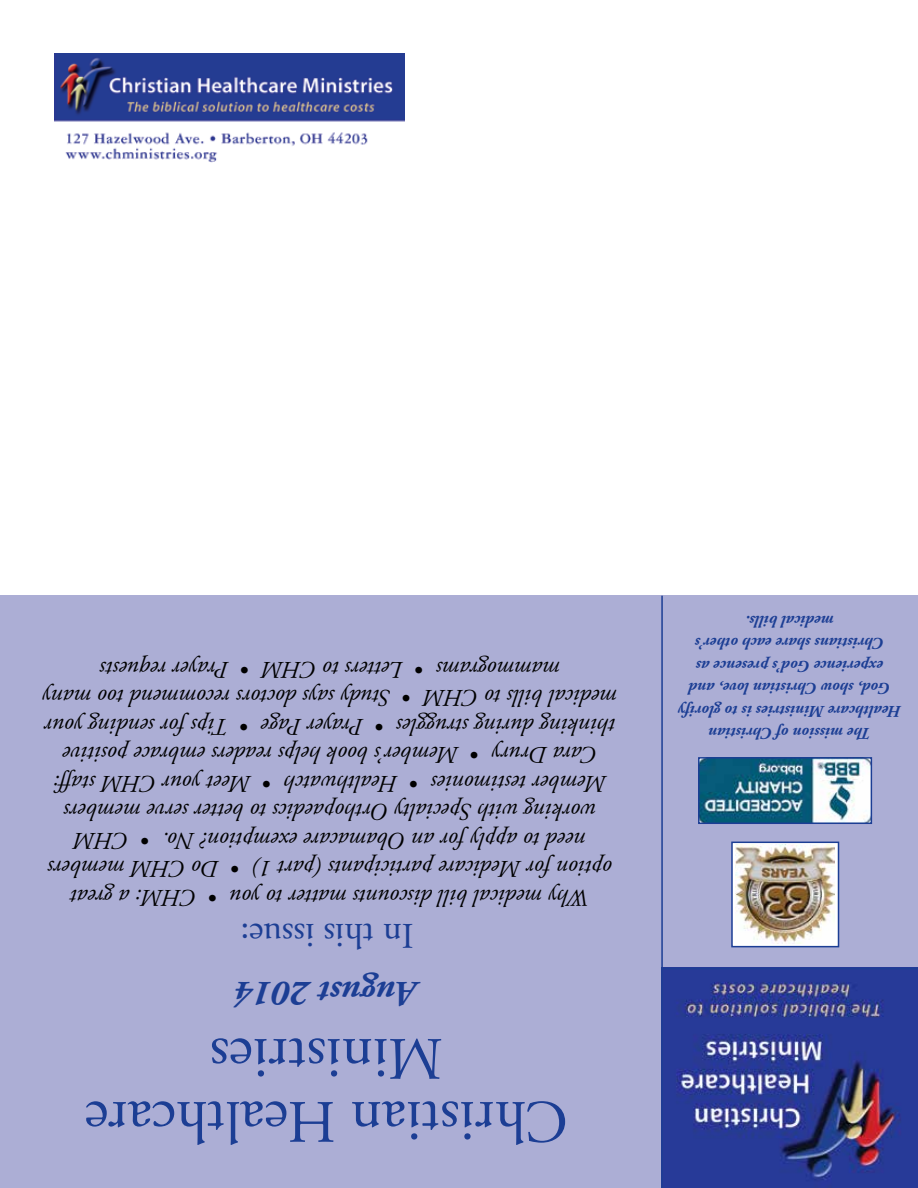
<style>
.page{position:relative;width:918px;height:1188px;background:#fff}
.page>*{position:absolute;margin:0;border:0;box-sizing:border-box;transform-origin:0 0}
.t1{font:60px/63px "Adobe Garamond Pro";color:#1c3e94;text-align:center}
.t2{font:36px "Adobe Garamond Pro";color:#1c3e94}
.t3{font:italic 700 36px "Adobe Garamond Pro";color:#1c3e94}
.t4{font:italic 24px/28.5px "Adobe Garamond Pro";color:#000;text-align:center}
.t5{font:italic 700 16.5px/22.5px "Adobe Garamond Pro";color:#1c3e94;text-align:center}
</style>
<div class="page">
<img style="left:54px;top:54px;width:351px;height:109px">
<div style="left:0;top:596px;width:918px;height:592px;background:#acaed5"></div>
<img style="left:663px;top:969px;width:255px;height:219px">
<div style="left:732px;top:842px;width:106px;height:105px;background:#fff"></div>
<img style="left:735px;top:845px;width:100px;height:98px">
<div style="left:731px;top:842px;width:108px;height:105px;border:2px solid #1c3e94"></div>
<hr style="left:661px;top:596px;width:2px;height:592px;background:#1c3e94">
<hr style="left:662px;top:968px;width:256px;height:1px;background:#1c3e94">
<img style="left:701px;top:760px;width:168px;height:61px">
<div style="left:698px;top:757px;width:174px;height:67px;border:2px solid #1c3e94"></div>
<p class="t4" style="left:618px;top:911px;width:576px;rotate:-180deg">Why medical bill discounts matter to you • CHM: a great option for Medicare participants (part 1) • Do CHM members need to apply for an Obamacare exemption? No. • CHM working with Specialty Orthopaedics to better serve members Member testimonies • Healthwatch • Meet your CHM staff:<br>Cara Drury • Member’s book helps readers embrace positive thinking during struggles • Prayer Page • Tips for sending your medical bills to CHM • Study says doctors recommend too many mammograms • Letters to CHM • Prayer requests</p>
<h2 class="t2" style="left:414px;top:957px;width:175px;rotate:-180deg">In this issue:</h2>
<h2 class="t3" style="left:418px;top:1014px;width:183px;rotate:-180deg">August 2014</h2>
<h1 class="t1" style="left:568px;top:1151px;width:484px;rotate:-180deg">Christian Healthcare<br>Ministries</h1>
<p class="t5" style="left:901px;top:744px;width:224px;rotate:-180deg">The mission of Christian<br>Healthcare Ministries is to glorify<br>God, show Christian love, and experience God’s presence as<br>Christians share each other’s medical bills.</p>
</div>
